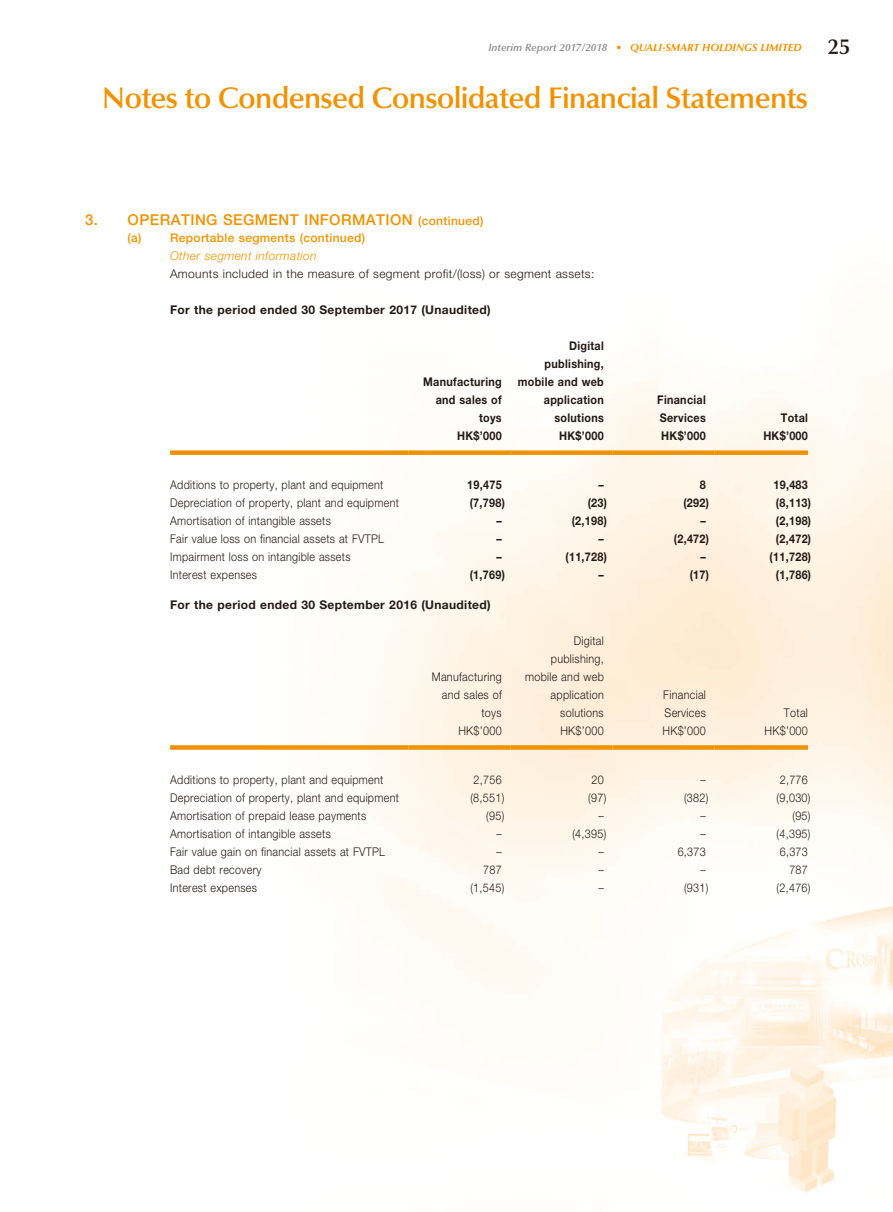
<style>
.page{position:relative;width:893px;height:1212px;background:#fff}
.page>*{position:absolute;margin:0;border:0;box-sizing:border-box;transform-origin:0 0}
.t1{font:600 30px "Optima LT Std";letter-spacing:-.025em;color:#f29200}
.t2{font:500 15px "Helvetica Neue LT Std";letter-spacing:.03em;color:#f29200}
.t3{font:300 12px/18px "Helvetica Neue LT Std";letter-spacing:.03em;color:#231916;text-align:right;scale:.9 1}
.t4{font:700 12px/18px "Helvetica Neue LT Std";letter-spacing:.03em;color:#231916;text-align:right;scale:.9 1}
.t5{font:700 12px "Helvetica Neue LT Std";letter-spacing:.03em;color:#231916}
.t6{font:300 12px "Helvetica Neue LT Std";letter-spacing:.03em;color:#231916}
.t7{font:500 12px "Helvetica Neue LT Std";letter-spacing:.03em;color:#f29200}
.t8{font:italic 300 12px "Helvetica Neue LT Std";letter-spacing:.03em;color:#f29200}
.t9{font:italic 700 10.5px "Optima LT Std";color:#f29200}
.s1{font-weight:600;color:#898989}
.s2{font-weight:600;font-style:normal;font-size:21.75px;color:#231916}
.s3{font-size:12px}
</style>
<div class="page">
<img style="left:361px;top:317px;width:532px;height:876px">
<div style="left:170px;top:450px;width:238px;height:5px;background:#f29200"></div>
<div style="left:408px;top:450px;width:102px;height:5px;background:#f29200"></div>
<div style="left:510px;top:450px;width:102px;height:5px;background:#f29200"></div>
<div style="left:612px;top:450px;width:102px;height:5px;background:#f29200"></div>
<div style="left:714px;top:450px;width:94px;height:5px;background:#f29200"></div>
<div style="left:170px;top:745px;width:238px;height:5px;background:#f29200"></div>
<div style="left:408px;top:745px;width:102px;height:5px;background:#f29200"></div>
<div style="left:510px;top:745px;width:102px;height:5px;background:#f29200"></div>
<div style="left:612px;top:745px;width:102px;height:5px;background:#f29200"></div>
<div style="left:714px;top:745px;width:94px;height:5px;background:#f29200"></div>
<p class="t9" style="left:488px;top:41px;width:364px"><span class="s1">Interim Report 2017/2018</span> • QUALI-SMART HOLDINGS LIMITED <span class="s2">25</span></p>
<h1 class="t1" style="left:102px;top:80px;width:707px">Notes to Condensed Consolidated Financial Statements</h1>
<p class="t2" style="left:85px;top:211px;width:400px">3. OPERATING SEGMENT INFORMATION <span class="s3">(continued)</span></p>
<p class="t7" style="left:128px;top:231px;width:239px">(a) Reportable segments (continued)</p>
<p class="t8" style="left:170px;top:249px;width:148px">Other segment information</p>
<p class="t6" style="left:170px;top:266px;width:426px">Amounts included in the measure of segment profit/(loss) or segment assets:</p>
<p class="t5" style="left:170px;top:302px;width:322px">For the period ended 30 September 2017 (Unaudited)</p>
<p class="t4" style="left:423px;top:373px;width:89px">Manufacturing and sales of toys</p>
<p class="t4" style="left:518px;top:337px;width:97px">Digital publishing, mobile and web application solutions</p>
<p class="t4" style="left:657px;top:391px;width:55px;text-align:left">Financial<br>Services</p>
<p class="t4" style="left:781px;top:409px;width:32px">Total</p>
<p class="t4" style="left:457px;top:427px;width:51px">HK$’000</p>
<p class="t4" style="left:559px;top:427px;width:51px">HK$’000</p>
<p class="t4" style="left:661px;top:427px;width:51px">HK$’000</p>
<p class="t4" style="left:763px;top:427px;width:51px">HK$’000</p>
<p class="t3" style="left:170px;top:475px;width:239px">Additions to property, plant and equipment</p>
<p class="t4" style="left:467px;top:475px;width:40px">19,475</p>
<p class="t4" style="left:598px;top:475px;width:7px">–</p>
<p class="t4" style="left:700px;top:475px;width:8px">8</p>
<p class="t4" style="left:773px;top:475px;width:40px">19,483</p>
<p class="t3" style="left:170px;top:493px;width:256px">Depreciation of property, plant and equipment</p>
<p class="t4" style="left:470px;top:493px;width:41px">(7,798)</p>
<p class="t4" style="left:588px;top:493px;width:23px">(23)</p>
<p class="t4" style="left:683px;top:493px;width:30px">(292)</p>
<p class="t4" style="left:776px;top:493px;width:41px">(8,113)</p>
<p class="t3" style="left:170px;top:511px;width:180px">Amortisation of intangible assets</p>
<p class="t4" style="left:496px;top:511px;width:7px">–</p>
<p class="t4" style="left:572px;top:511px;width:41px">(2,198)</p>
<p class="t4" style="left:700px;top:511px;width:7px">–</p>
<p class="t4" style="left:776px;top:511px;width:41px">(2,198)</p>
<p class="t3" style="left:170px;top:529px;width:239px">Fair value loss on financial assets at FVTPL</p>
<p class="t4" style="left:496px;top:529px;width:7px">–</p>
<p class="t4" style="left:598px;top:529px;width:7px">–</p>
<p class="t4" style="left:674px;top:529px;width:41px">(2,472)</p>
<p class="t4" style="left:776px;top:529px;width:41px">(2,472)</p>
<p class="t3" style="left:170px;top:547px;width:202px">Impairment loss on intangible assets</p>
<p class="t4" style="left:496px;top:547px;width:7px">–</p>
<p class="t4" style="left:565px;top:547px;width:48px">(11,728)</p>
<p class="t4" style="left:700px;top:547px;width:7px">–</p>
<p class="t4" style="left:770px;top:547px;width:48px">(11,728)</p>
<p class="t3" style="left:170px;top:565px;width:98px">Interest expenses</p>
<p class="t4" style="left:470px;top:565px;width:41px">(1,769)</p>
<p class="t4" style="left:598px;top:565px;width:7px">–</p>
<p class="t4" style="left:690px;top:565px;width:23px">(17)</p>
<p class="t4" style="left:776px;top:565px;width:41px">(1,786)</p>
<p class="t5" style="left:170px;top:597px;width:322px">For the period ended 30 September 2016 (Unaudited)</p>
<p class="t3" style="left:432px;top:667px;width:79px">Manufacturing and sales of toys</p>
<p class="t3" style="left:525px;top:631px;width:89px">Digital publishing, mobile and web application solutions</p>
<p class="t3" style="left:663px;top:685px;width:49px;text-align:left">Financial<br>Services</p>
<p class="t3" style="left:784px;top:703px;width:28px">Total</p>
<p class="t3" style="left:458px;top:721px;width:50px">HK$’000</p>
<p class="t3" style="left:560px;top:721px;width:50px">HK$’000</p>
<p class="t3" style="left:662px;top:721px;width:50px">HK$’000</p>
<p class="t3" style="left:764px;top:721px;width:50px">HK$’000</p>
<p class="t3" style="left:170px;top:770px;width:239px">Additions to property, plant and equipment</p>
<p class="t3" style="left:474px;top:770px;width:33px">2,756</p>
<p class="t3" style="left:591px;top:770px;width:15px">20</p>
<p class="t3" style="left:700px;top:770px;width:7px">–</p>
<p class="t3" style="left:780px;top:770px;width:33px">2,776</p>
<p class="t3" style="left:170px;top:788px;width:256px">Depreciation of property, plant and equipment</p>
<p class="t3" style="left:470px;top:788px;width:39px">(8,551)</p>
<p class="t3" style="left:588px;top:788px;width:22px">(97)</p>
<p class="t3" style="left:684px;top:788px;width:29px">(382)</p>
<p class="t3" style="left:776px;top:788px;width:39px">(9,030)</p>
<p class="t3" style="left:170px;top:806px;width:220px">Amortisation of prepaid lease payments</p>
<p class="t3" style="left:486px;top:806px;width:22px">(95)</p>
<p class="t3" style="left:598px;top:806px;width:7px">–</p>
<p class="t3" style="left:700px;top:806px;width:7px">–</p>
<p class="t3" style="left:792px;top:806px;width:22px">(95)</p>
<p class="t3" style="left:170px;top:824px;width:180px">Amortisation of intangible assets</p>
<p class="t3" style="left:496px;top:824px;width:7px">–</p>
<p class="t3" style="left:572px;top:824px;width:39px">(4,395)</p>
<p class="t3" style="left:700px;top:824px;width:7px">–</p>
<p class="t3" style="left:776px;top:824px;width:39px">(4,395)</p>
<p class="t3" style="left:170px;top:842px;width:240px">Fair value gain on financial assets at FVTPL</p>
<p class="t3" style="left:496px;top:842px;width:7px">–</p>
<p class="t3" style="left:598px;top:842px;width:7px">–</p>
<p class="t3" style="left:678px;top:842px;width:33px">6,373</p>
<p class="t3" style="left:780px;top:842px;width:33px">6,373</p>
<p class="t3" style="left:170px;top:860px;width:103px">Bad debt recovery</p>
<p class="t3" style="left:483px;top:860px;width:22px">787</p>
<p class="t3" style="left:598px;top:860px;width:7px">–</p>
<p class="t3" style="left:700px;top:860px;width:7px">–</p>
<p class="t3" style="left:789px;top:860px;width:22px">787</p>
<p class="t3" style="left:170px;top:878px;width:98px">Interest expenses</p>
<p class="t3" style="left:470px;top:878px;width:39px">(1,545)</p>
<p class="t3" style="left:598px;top:878px;width:7px">–</p>
<p class="t3" style="left:684px;top:878px;width:29px">(931)</p>
<p class="t3" style="left:776px;top:878px;width:39px">(2,476)</p>
</div>
